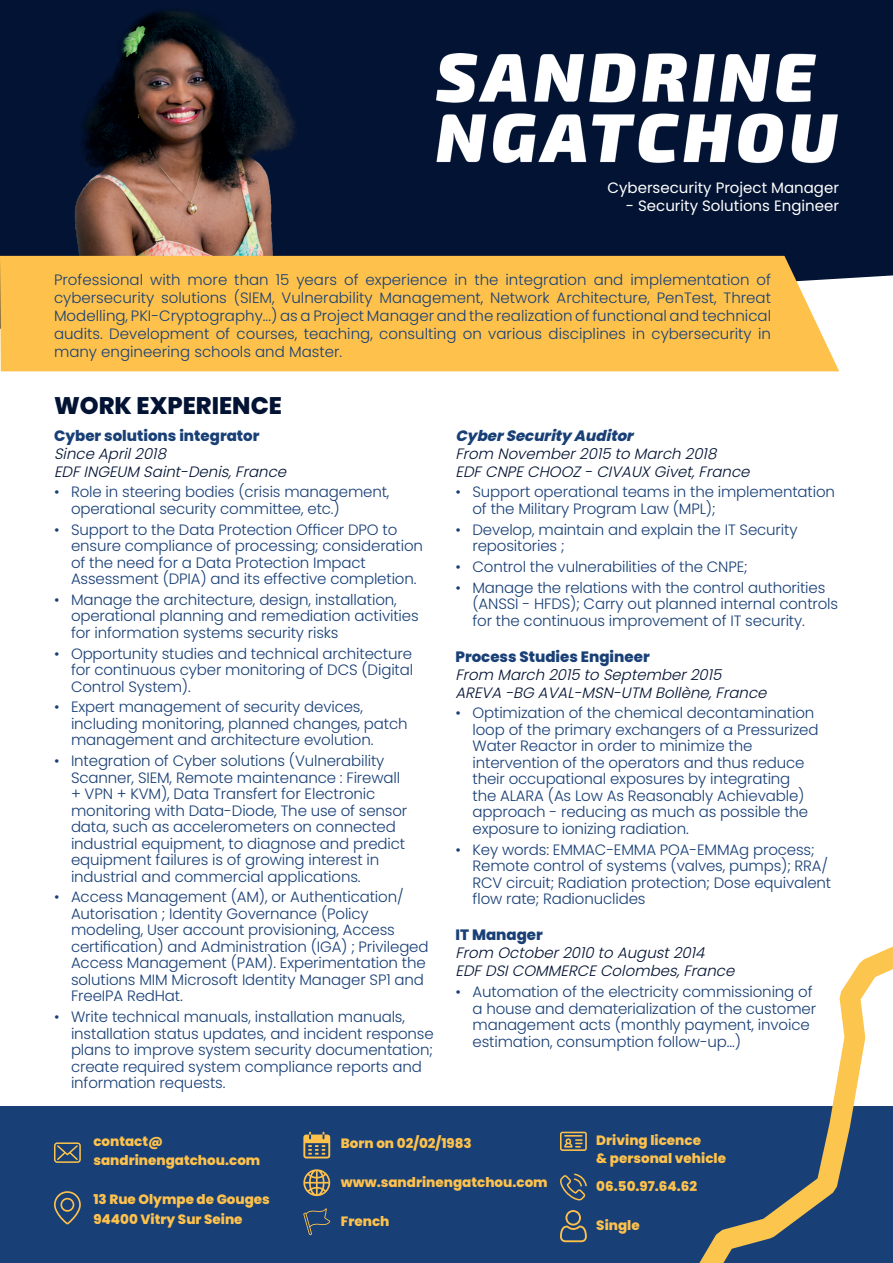
<style>
.page{position:relative;width:893px;height:1263px;background:#fff}
.page>*{position:absolute;margin:0;border:0;box-sizing:border-box;transform-origin:0 0}
.t1{font:800 24px "Poppins";color:#031333}
.t2{font:300 15px/16.5px "Poppins";letter-spacing:-.01em;color:#183f76}
.t3{font:italic 300 15px/18px "Poppins";color:#031333}
.t4{font:800 15px "Poppins";color:#183f76}
.t5{font:15px "Poppins";color:#fff}
.t6{font:italic 800 15px "Poppins";color:#183f76}
.t7{font:800 13.5px/19.5px "Poppins";color:#fec24c}
</style>
<div class="page">
<div style="left:0;top:0;width:893px;height:279px;background:#031333"></div>
<img style="left:437px;top:53px;width:402px;height:111px">
<img style="left:39px;top:0;width:277px;height:256px">
<div style="left:0;top:1106px;width:893px;height:157px;background:#183f76"></div>
<svg style="left:699px;top:946px;width:194px;height:317px"></svg>
<svg style="left:54px;top:1142px;width:27px;height:21px"></svg>
<svg style="left:54px;top:1191px;width:27px;height:33px"></svg>
<svg style="left:303px;top:1132px;width:27px;height:26px"></svg>
<svg style="left:303px;top:1169px;width:28px;height:28px"></svg>
<svg style="left:303px;top:1208px;width:27px;height:27px"></svg>
<svg style="left:560px;top:1132px;width:27px;height:19px"></svg>
<svg style="left:560px;top:1173px;width:27px;height:27px"></svg>
<svg style="left:560px;top:1210px;width:27px;height:32px"></svg>
<div style="left:0;top:256px;width:839px;height:115px;background:#fec24c"></div>
<p class="t5" style="left:608px;top:179px;width:233px">Cybersecurity Project Manager</p>
<p class="t5" style="left:626px;top:197px;width:215px">- Security Solutions Engineer</p>
<p class="t2" style="left:54px;top:271px;width:719px;line-height:18px;text-align:justify">Professional with more than 15 years of experience in the integration and implementation of cybersecurity solutions (SIEM, Vulnerability Management, Network Architecture, PenTest, Threat Modelling, PKI-Cryptography...) as a Project Manager and the realization of functional and technical audits. Development of courses, teaching, consulting on various disciplines in cybersecurity in many engineering schools and Master.</p>
<h1 class="t1" style="left:54px;top:392px;width:230px">WORK EXPERIENCE</h1>
<p class="t4" style="left:54px;top:427px;width:207px">Cyber solutions integrator</p>
<p class="t3" style="left:54px;top:444px;width:239px">SinceApril2018<br>EDFINGEUM Saint-Denis,France</p>
<p class="t2" style="left:71px;top:484px;width:320px;text-indent:-17px">• Role in steering bodies (crisis management, operational security committee, etc.)</p>
<p class="t2" style="left:71px;top:521px;width:354px;text-indent:-17px">• Support to the Data Protection Officer DPO to ensure compliance of processing; consideration of the need for a Data Protection Impact Assessment (DPIA) and its effective completion.</p>
<p class="t2" style="left:71px;top:591px;width:349px;text-indent:-17px">• Manage the architecture, design, installation, operational planning and remediation activities for information systems security risks</p>
<p class="t2" style="left:71px;top:645px;width:344px;text-align:justify;text-indent:-17px">• Opportunity studies and technical architecture for continuous cyber monitoring of DCS (Digital Control System).</p>
<p class="t2" style="left:71px;top:699px;width:338px;text-indent:-17px">• Expert management of security devices, including monitoring, planned changes, patch management and architecture evolution.</p>
<p class="t2" style="left:71px;top:753px;width:338px;text-indent:-17px">• Integration of Cyber solutions (Vulnerability Scanner, SIEM, Remote maintenance : Firewall + VPN + KVM), Data Transfert for Electronic monitoring with Data-Diode, The use of sensor data, such as accelerometers on connected industrial equipment, to diagnose and predict equipment failures is of growing interest in industrial and commercial applications.</p>
<p class="t2" style="left:71px;top:889px;width:359px;text-indent:-17px">• Access Management (AM), or Authentication/ Autorisation ; Identity Governance (Policy modeling, User account provisioning, Access certification) and Administration (IGA) ; Privileged Access Management (PAM). Experimentation the solutions MIM Microsoft Identity Manager SP1 and FreeIPA RedHat.</p>
<p class="t2" style="left:71px;top:1009px;width:364px;text-indent:-17px">• Write technical manuals, installation manuals, installation status updates, and incident response plans to improve system security documentation; create required system compliance reports and information requests.</p>
<p class="t6" style="left:455px;top:427px;width:185px">CyberSecurityAuditor</p>
<p class="t3" style="left:455px;top:444px;width:301px">From November2015to March2018<br>EDFCNPECHOOZ-CIVAUXGivet,France</p>
<p class="t2" style="left:472px;top:484px;width:364px;text-indent:-17px">• Support operational teams in the implementation of the Military Program Law (MPL);</p>
<p class="t2" style="left:472px;top:521px;width:327px;text-indent:-17px">• Develop, maintain and explain the IT Security repositories ;</p>
<p class="t2" style="left:455px;top:558px;width:294px">• Control the vulnerabilities of the CNPE;</p>
<p class="t2" style="left:472px;top:579px;width:367px;text-indent:-17px">• Manage the relations with the control authorities (ANSSI - HFDS); Carry out planned internal controls for the continuous improvement of IT security.</p>
<p class="t4" style="left:455px;top:648px;width:196px">Process Studies Engineer</p>
<p class="t3" style="left:455px;top:665px;width:318px">From March2015to September2015<br>AREVA -BG AVAL-MSN-UTM Bollène,France</p>
<p class="t2" style="left:472px;top:705px;width:348px;text-indent:-17px">• Optimization of the chemical decontamination loop of the primary exchangers of a Pressurized Water Reactor in order to minimize the intervention of the operators and thus reduce their occupational exposures by integrating<br>the ALARA (As Low As Reasonably Achievable) approach - reducing as much as possible the exposure to ionizing radiation.</p>
<p class="t2" style="left:472px;top:841px;width:360px;text-indent:-17px">• Key words: EMMAC-EMMA POA-EMMAg process; Remote control of systems (valves, pumps); RRA/ RCV circuit; Radiation protection; Dose equivalent flow rate; Radionuclides</p>
<p class="t4" style="left:455px;top:926px;width:89px">IT Manager</p>
<p class="t3" style="left:455px;top:944px;width:286px">From October2010to August2014<br>EDFDSICOMMERCEColombes,France</p>
<p class="t2" style="left:472px;top:983px;width:345px;text-indent:-17px">• Automation of the electricity commissioning of a house and dematerialization of the customer management acts (monthly payment, invoice estimation, consumption follow-up...)</p>
<p class="t7" style="left:93px;top:1131px;width:168px">contact@ sandrinengatchou.com</p>
<p class="t7" style="left:93px;top:1190px;width:178px">13 Rue Olympe de Gouges<br>94400 Vitry Sur Seine</p>
<p class="t7" style="left:341px;top:1134px;width:133px">Born on 02/02/1983</p>
<p class="t7" style="left:341px;top:1173px;width:208px">www.sandrinengatchou.com</p>
<p class="t7" style="left:341px;top:1212px;width:50px">French</p>
<p class="t7" style="left:596px;top:1131px;width:131px;line-height:18px">Driving licence<br>&amp; personal vehicle</p>
<p class="t7" style="left:596px;top:1177px;width:102px">06.50.97.64.62</p>
<p class="t7" style="left:596px;top:1216px;width:45px">Single</p>
</div>
